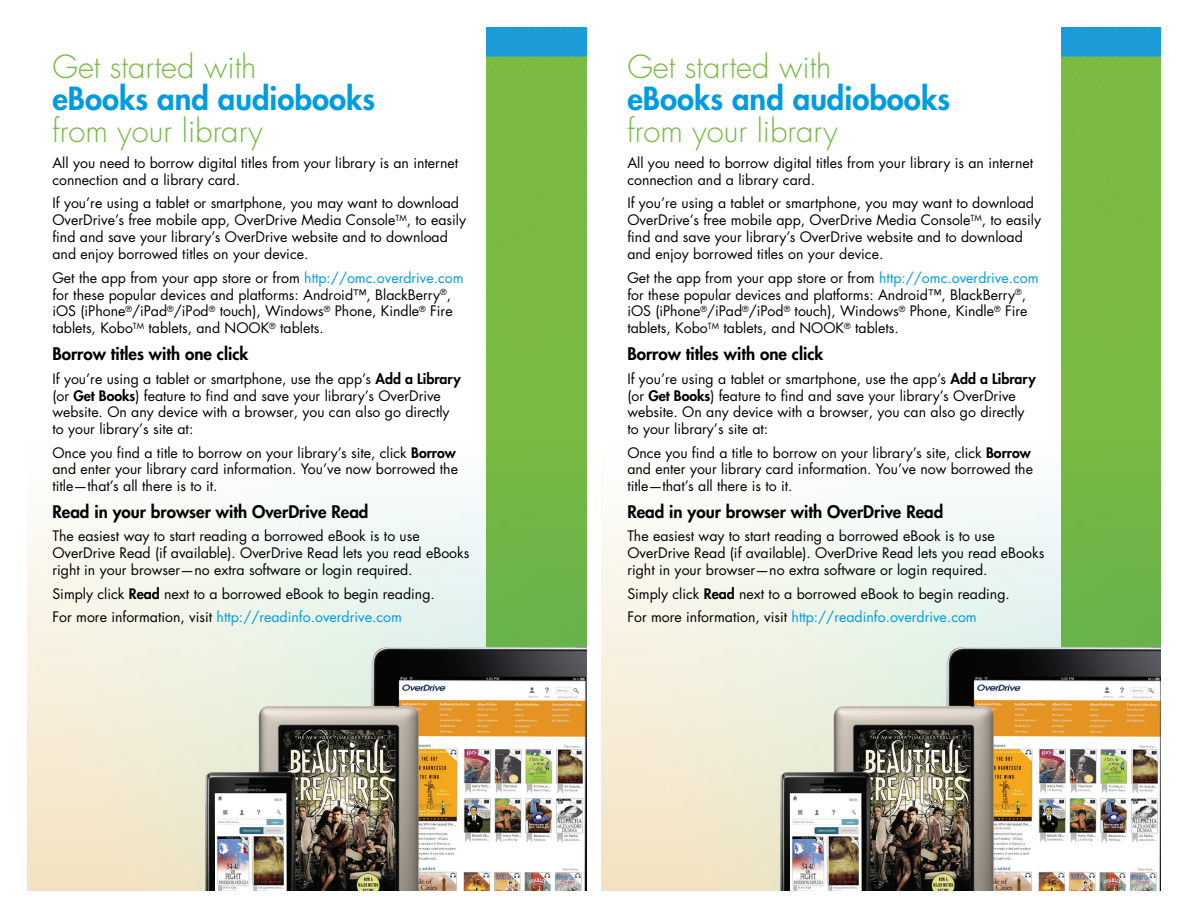
<style>
.page{position:relative;width:1188px;height:918px;background:#fff}
.page>*{position:absolute;margin:0;border:0;box-sizing:border-box;transform-origin:0 0}
.t1{font:300 31.05px "Futura";color:#78ba42}
.t2{font:800 31.05px "Futura";color:#009cdf}
.t3{font:800 16.95px "Futura";color:#000001}
.t4{font:14.1px/17px "Futura";color:#000001}
.s1{color:#009cdf}
.s2{font-weight:800}
</style>
<div class="page">
<div style="left:27px;top:438px;width:559px;height:453px;background:linear-gradient(to bottom,#fdffff,#f3e2c0)"></div>
<img style="left:40px;top:40px;width:546px;height:851px">
<div style="left:602px;top:438px;width:559px;height:453px;background:linear-gradient(to bottom,#fdffff,#f3e2c0)"></div>
<img style="left:615px;top:40px;width:546px;height:851px">
<h1 class="t1" style="left:52px;top:48px;width:206px">Get started with</h1>
<h1 class="t2" style="left:52px;top:79px;width:324px">eBooks and audiobooks</h1>
<h1 class="t1" style="left:52px;top:112px;width:212px">from your library</h1>
<p class="t4" style="left:52px;top:155px;width:407px">All you need to borrow digital titles from your library is an internet connection and a library card.</p>
<p class="t4" style="left:52px;top:195px;width:415px">If you’re using a tablet or smartphone, you may want to download OverDrive’s free mobile app, OverDrive Media Console<sup>TM</sup>, to easily find and save your library’s OverDrive website and to download and enjoy borrowed titles on your device.</p>
<p class="t4" style="left:52px;top:269px;width:413px">Get the app from your app store or from <span class="s1">http://omc.overdrive.com </span>for these popular devices and platforms: Android™, BlackBerry<sup>®</sup>, iOS (iPhone<sup>®</sup>/iPad<sup>®</sup>/iPod<sup>®</sup> touch), Windows<sup>®</sup> Phone, Kindle<sup>®</sup> Fire tablets, Kobo<sup>TM</sup> tablets, and NOOK<sup>®</sup> tablets.</p>
<p class="t3" style="left:52px;top:343px;width:198px">Borrow titles with one click</p>
<p class="t4" style="left:52px;top:370px;width:410px">If you’re using a tablet or smartphone, use the app’s <span class="s2">Add a Library </span>(or <span class="s2">Get Books</span>) feature to find and save your library’s OverDrive website. On any device with a browser, you can also go directly to your library’s site at:</p>
<p class="t4" style="left:52px;top:444px;width:407px">Once you find a title to borrow on your library’s site, click <span class="s2">Borrow </span>and enter your library card information. You’ve now borrowed the title—that’s all there is to it.</p>
<p class="t3" style="left:52px;top:501px;width:318px">Read in your browser with OverDrive Read</p>
<p class="t4" style="left:52px;top:528px;width:419px">The easiest way to start reading a borrowed eBook is to use<br>OverDrive Read (if available). OverDrive Read lets you read eBooks right in your browser—no extra software or login required.</p>
<p class="t4" style="left:52px;top:582px;width:384px;line-height:23.2px">Simply click <span class="s2">Read</span> next to a borrowed eBook to begin reading.<br>For more information, visit <span class="s1">http://readinfo.overdrive.com</span></p>
<h1 class="t1" style="left:627px;top:48px;width:206px">Get started with</h1>
<h1 class="t2" style="left:627px;top:79px;width:324px">eBooks and audiobooks</h1>
<h1 class="t1" style="left:627px;top:112px;width:212px">from your library</h1>
<p class="t4" style="left:627px;top:155px;width:407px">All you need to borrow digital titles from your library is an internet connection and a library card.</p>
<p class="t4" style="left:627px;top:195px;width:415px">If you’re using a tablet or smartphone, you may want to download OverDrive’s free mobile app, OverDrive Media Console<sup>TM</sup>, to easily find and save your library’s OverDrive website and to download and enjoy borrowed titles on your device.</p>
<p class="t4" style="left:627px;top:269px;width:413px">Get the app from your app store or from <span class="s1">http://omc.overdrive.com </span>for these popular devices and platforms: Android™, BlackBerry<sup>®</sup>, iOS (iPhone<sup>®</sup>/iPad<sup>®</sup>/iPod<sup>®</sup> touch), Windows<sup>®</sup> Phone, Kindle<sup>®</sup> Fire tablets, Kobo<sup>TM</sup> tablets, and NOOK<sup>®</sup> tablets.</p>
<p class="t3" style="left:627px;top:343px;width:198px">Borrow titles with one click</p>
<p class="t4" style="left:627px;top:370px;width:410px">If you’re using a tablet or smartphone, use the app’s <span class="s2">Add a Library </span>(or <span class="s2">Get Books</span>) feature to find and save your library’s OverDrive website. On any device with a browser, you can also go directly to your library’s site at:</p>
<p class="t4" style="left:627px;top:444px;width:407px">Once you find a title to borrow on your library’s site, click <span class="s2">Borrow </span>and enter your library card information. You’ve now borrowed the title—that’s all there is to it.</p>
<p class="t3" style="left:627px;top:501px;width:318px">Read in your browser with OverDrive Read</p>
<p class="t4" style="left:627px;top:528px;width:419px">The easiest way to start reading a borrowed eBook is to use<br>OverDrive Read (if available). OverDrive Read lets you read eBooks right in your browser—no extra software or login required.</p>
<p class="t4" style="left:627px;top:582px;width:384px;line-height:23.2px">Simply click <span class="s2">Read</span> next to a borrowed eBook to begin reading.<br>For more information, visit <span class="s1">http://readinfo.overdrive.com</span></p>
</div>
